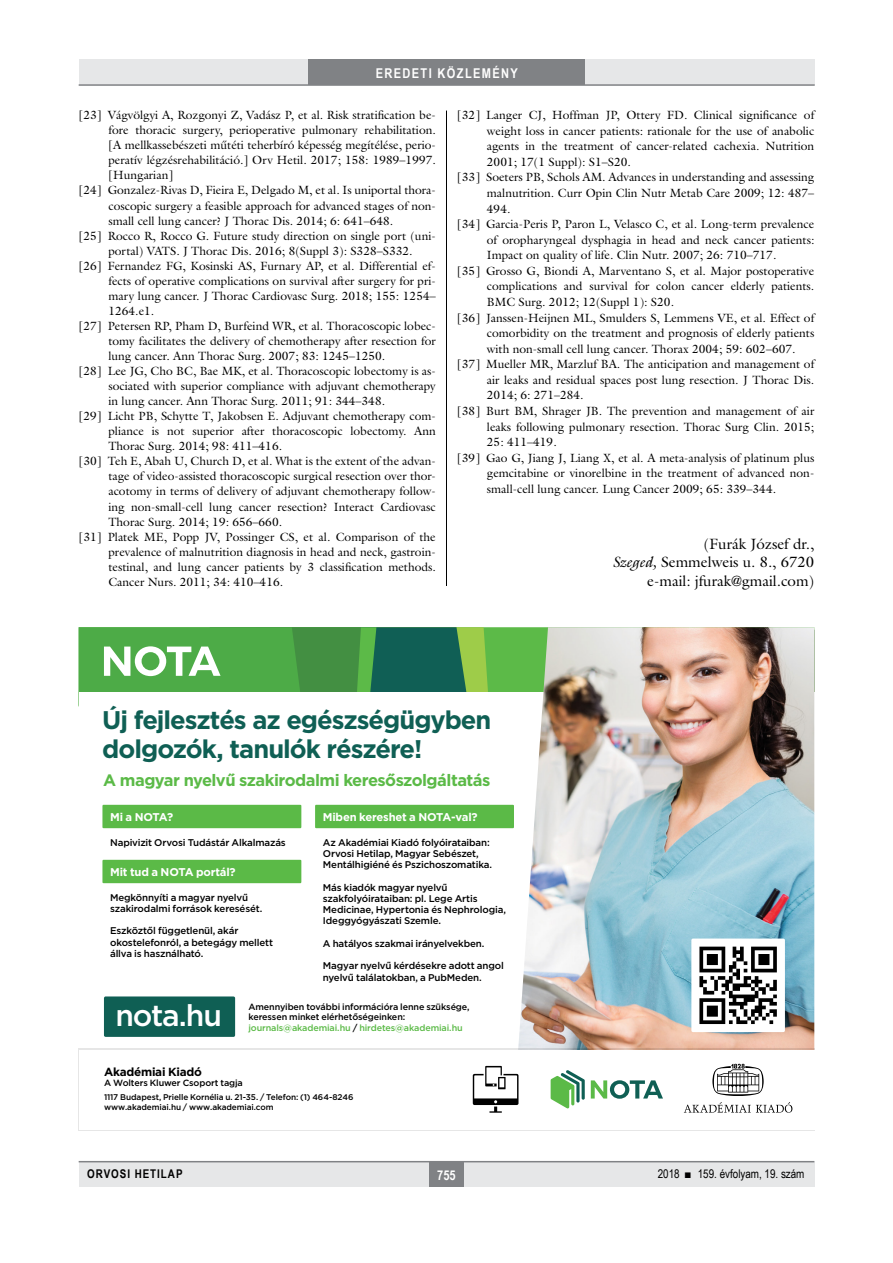
<style>
.page{position:relative;width:893px;height:1263px;background:#fff}
.page>*{position:absolute;margin:0;border:0;box-sizing:border-box;transform-origin:0 0}
.t1{font:500 30px "Gotham";letter-spacing:-.04em;color:#fff}
.t2{font:700 25.5px/28.5px "Gotham";letter-spacing:-.04em;color:#0f5f54}
.t3{font:700 16.5px "Gotham";letter-spacing:-.035em;color:#5bba47}
.irodalom_szerzo{font:15px "Galliard Reg";color:#000}
.t4{font:700 13.5px "Arial Narrow";letter-spacing:.1em;color:#fff}
.t5{font:12px/15px "Galliard Reg";color:#000;text-align:justify}
.t6{font:12px "Arial Narrow";color:#000}
.t7{font:700 12px "Arial Narrow";letter-spacing:.08em;color:#000}
.t8{font:700 11.7px "Gotham";letter-spacing:-.02em;color:#000}
.t9{font:700 11.25px "Gotham";letter-spacing:-.015em;color:#fff}
.t10{font:500 9.75px/11.2px "Gotham";letter-spacing:-.015em;color:#000}
.t11{font:500 9px/10.5px "Gotham";letter-spacing:-.015em;color:#000}
.t12{font:500 9px "Gotham";letter-spacing:-.015em;color:#5bba47}
.t13{font:500 8.25px/9.8px "Gotham";letter-spacing:-.015em;color:#000}
.s1{font-style:italic}
.s2{color:#000}
</style>
<div class="page">
<div style="left:79px;top:1161px;width:735px;height:25px;background:#e6e7e8"></div>
<div style="left:429px;top:1161px;width:34px;height:25px;background:#808285"></div>
<hr style="left:79px;top:1161px;width:735px;height:1px;background:#808285">
<div style="left:79px;top:60px;width:735px;height:25px;background:#e6e7e8"></div>
<div style="left:308px;top:60px;width:277px;height:25px;background:#808285"></div>
<hr style="left:79px;top:84px;width:736px;height:2px;background:#808285">
<hr style="left:446px;top:111px;width:1px;height:1026px;background:#000">
<div style="left:79px;top:586px;width:735px;height:551px;background:#fff"></div>
<div style="left:490px;top:627px;width:27px;height:65px;background:#5cba48"></div>
<img style="left:517px;top:627px;width:297px;height:421px">
<svg style="left:79px;top:1048px;width:735px;height:2px"></svg>
<div style="left:102px;top:805px;width:199px;height:23px;background:#5bba47"></div>
<div style="left:102px;top:860px;width:199px;height:23px;background:#5bba47"></div>
<div style="left:315px;top:805px;width:199px;height:23px;background:#5bba47"></div>
<div style="left:104px;top:996px;width:131px;height:41px;background:#0f5f54;border-radius:2px"></div>
<div style="left:691px;top:938px;width:94px;height:94px;background:#fff;border-radius:2px"></div>
<svg style="left:699px;top:947px;width:78px;height:77px"></svg>
<svg style="left:712px;top:1064px;width:52px;height:32px"></svg>
<svg style="left:684px;top:1102px;width:108px;height:11px"></svg>
<svg style="left:591px;top:1080px;width:72px;height:19px"></svg>
<svg style="left:551px;top:1070px;width:34px;height:38px"></svg>
<svg style="left:473px;top:1066px;width:45px;height:47px"></svg>
<svg style="left:79px;top:627px;width:411px;height:65px;background:#4f9e55"></svg>
<svg style="left:780px;top:627px;width:34px;height:104px;background:#d0ceca"></svg>
<p class="t4" style="left:376px;top:63px;width:144px">EREDETI KÖZLEMÉNY</p>
<p class="t5" style="left:108px;top:107px;width:329px;text-indent:-30px">[23] Vágvölgyi A, Rozgonyi Z, Vadász P, et al. Risk stratification be&shy;fore thoracic surgery, perioperative pulmonary rehabilitation. [A mellkassebészeti műtéti teherbíró képesség megítélése, perio&shy;peratív légzésrehabilitáció.] Orv Hetil. 2017; 158: 1989–1997. [Hungarian]</p>
<p class="t5" style="left:108px;top:183px;width:329px;text-align:left;text-indent:-30px">[24] Gonzalez-Rivas D, Fieira E, Delgado M, et al. Is uniportal thora&shy;coscopic surgery a feasible approach for advanced stages of non&shy;small cell lung cancer? J Thorac Dis. 2014; 6: 641–648.</p>
<p class="t5" style="left:79px;top:228px;width:359px;text-align:center">[25] Rocco R, Rocco G. Future study direction on single port (uni&shy;portal) VATS. J Thorac Dis. 2016; 8(Suppl 3): S328–S332.</p>
<p class="t5" style="left:108px;top:258px;width:329px;text-indent:-30px">[26] Fernandez FG, Kosinski AS, Furnary AP, et al. Differential ef&shy;fects of operative complications on survival after surgery for pri&shy;mary lung cancer. J Thorac Cardiovasc Surg. 2018; 155: 1254– 1264.e1.</p>
<p class="t5" style="left:108px;top:318px;width:329px;text-indent:-30px">[27] Petersen RP, Pham D, Burfeind WR, et al. Thoracoscopic lobec&shy;tomy facilitates the delivery of chemotherapy after resection for lung cancer. Ann Thorac Surg. 2007; 83: 1245–1250.</p>
<p class="t5" style="left:108px;top:363px;width:329px;text-indent:-30px">[28] Lee JG, Cho BC, Bae MK, et al. Thoracoscopic lobectomy is as&shy;sociated with superior compliance with adjuvant chemotherapy in lung cancer. Ann Thorac Surg. 2011; 91: 344–348.</p>
<p class="t5" style="left:108px;top:408px;width:329px;text-indent:-30px">[29] Licht PB, Schytte T, Jakobsen E. Adjuvant chemotherapy com&shy;pliance is not superior after thoracoscopic lobectomy. Ann Thorac Surg. 2014; 98: 411–416.</p>
<p class="t5" style="left:108px;top:454px;width:329px;text-indent:-30px">[30] Teh E, Abah U, Church D, et al. What is the extent of the advan&shy;tage of video-assisted thoracoscopic surgical resection over thor&shy;acotomy in terms of delivery of adjuvant chemotherapy follow&shy;ing non-small-cell lung cancer resection? Interact Cardiovasc Thorac Surg. 2014; 19: 656–660.</p>
<p class="t5" style="left:108px;top:529px;width:329px;text-indent:-30px">[31] Platek ME, Popp JV, Possinger CS, et al. Comparison of the prevalence of malnutrition diagnosis in head and neck, gastroin&shy;testinal, and lung cancer patients by 3 classification methods.<br>Cancer Nurs. 2011; 34: 410–416.</p>
<p class="t5" style="left:487px;top:107px;width:329px;line-height:15.6px;text-indent:-30px">[32] Langer CJ, Hoffman JP, Ottery FD. Clinical significance of weight loss in cancer patients: rationale for the use of anabolic agents in the treatment of cancer-related cachexia. Nutrition 2001; 17(1 Suppl): S1–S20.</p>
<p class="t5" style="left:487px;top:169px;width:329px;line-height:15.6px;text-indent:-30px">[33] Soeters PB, Schols AM. Advances in understanding and assessing malnutrition. Curr Opin Clin Nutr Metab Care 2009; 12: 487– 494.</p>
<p class="t5" style="left:487px;top:216px;width:329px;line-height:15.6px;text-indent:-30px">[34] Garcia-Peris P, Paron L, Velasco C, et al. Long-term prevalence of oropharyngeal dysphagia in head and neck cancer patients:<br>Impact on quality of life. Clin Nutr. 2007; 26: 710–717.</p>
<p class="t5" style="left:487px;top:263px;width:329px;line-height:15.6px;text-indent:-30px">[35] Grosso G, Biondi A, Marventano S, et al. Major postoperative complications and survival for colon cancer elderly patients.<br>BMC Surg. 2012; 12(Suppl 1): S20.</p>
<p class="t5" style="left:487px;top:310px;width:329px;line-height:15.6px;text-indent:-30px">[36] Janssen-Heijnen ML, Smulders S, Lemmens VE, et al. Effect of comorbidity on the treatment and prognosis of elderly patients with non-small cell lung cancer. Thorax 2004; 59: 602–607.</p>
<p class="t5" style="left:487px;top:356px;width:329px;line-height:15.6px;text-indent:-30px">[37] Mueller MR, Marzluf BA. The anticipation and management of air leaks and residual spaces post lung resection. J Thorac Dis.<br>2014; 6: 271–284.</p>
<p class="t5" style="left:487px;top:403px;width:329px;line-height:15.6px;text-indent:-30px">[38] Burt BM, Shrager JB. The prevention and management of air leaks following pulmonary resection. Thorac Surg Clin. 2015; 25: 411–419.</p>
<p class="t5" style="left:487px;top:450px;width:329px;line-height:15.6px;text-indent:-30px">[39] Gao G, Jiang J, Liang X, et al. A meta-analysis of platinum plus gemcitabine or vinorelbine in the treatment of advanced non&shy;small-cell lung cancer. Lung Cancer 2009; 65: 339–344.</p>
<p class="irodalom_szerzo" style="left:704px;top:534px;width:112px">(Furák József dr.,</p>
<p class="irodalom_szerzo" style="left:612px;top:553px;width:203px"><span class="s1">Szeged,</span> Semmelweis u. 8., 6720</p>
<p class="irodalom_szerzo" style="left:647px;top:571px;width:169px">e-mail: jfurak@gmail.com)</p>
<p class="t2" style="left:102px;top:706px;width:391px">Új fejlesztés az egészségügyben dolgozók, tanulók részére!</p>
<p class="t3" style="left:103px;top:769px;width:389px">A magyar nyelvű szakirodalmi keresőszolgáltatás</p>
<p class="t9" style="left:110px;top:809px;width:65px">Mi a NOTA?</p>
<p class="t9" style="left:323px;top:809px;width:156px">Miben kereshet a NOTA-val?</p>
<p class="t10" style="left:323px;top:836px;width:171px">Az Akadémiai Kiadó folyóirataiban:<br>Orvosi Hetilap, Magyar Sebészet,<br>Mentálhigiéné és Pszichoszomatika.</p>
<p class="t10" style="left:323px;top:881px;width:185px">Más kiadók magyar nyelvű szakfolyóirataiban: pl. Lege Artis<br>Medicinae, Hypertonia és Nephrologia,<br>Ideggyógyászati Szemle.</p>
<p class="t10" style="left:323px;top:938px;width:163px">A hatályos szakmai irányelvekben.</p>
<p class="t10" style="left:323px;top:960px;width:182px">Magyar nyelvű kérdésekre adott angol nyelvű találatokban, a PubMeden.</p>
<p class="t11" style="left:248px;top:1001px;width:223px">Amennyiben további információra lenne szüksége, keressen minket elérhetőségeinken:</p>
<p class="t10" style="left:110px;top:836px;width:177px">Napivizit Orvosi Tudástár Alkalmazás</p>
<p class="t9" style="left:110px;top:864px;width:127px">Mit tud a NOTA portál?</p>
<p class="t10" style="left:110px;top:891px;width:154px">Megkönnyíti a magyar nyelvű szakirodalmi források keresését.</p>
<p class="t10" style="left:110px;top:925px;width:164px">Eszköztől függetlenül, akár okostelefonról, a betegágy mellett állva is használható.</p>
<p class="t1" style="left:116px;top:996px;width:108px">nota.hu</p>
<p class="t12" style="left:248px;top:1022px;width:216px">journals@akademiai.hu <span class="s2">/</span> hirdetes@akademiai.hu</p>
<p class="t8" style="left:104px;top:1064px;width:100px">Akadémiai Kiadó</p>
<p class="t11" style="left:104px;top:1078px;width:140px">A Wolters Kluwer Csoport tagja</p>
<p class="t13" style="left:104px;top:1092px;width:251px">1117 Budapest, Prielle Kornélia u. 21-35. / Telefon: (1) 464-8246 www.akademiai.hu / www.akademiai.com</p>
<p class="t7" style="left:87px;top:1165px;width:97px">ORVOSI HETILAP</p>
<p class="t4" style="left:437px;top:1165px;width:20px">755</p>
<p class="t6" style="left:658px;top:1165px;width:148px">2018 ■ 159. évfolyam, 19. szám</p>
</div>
